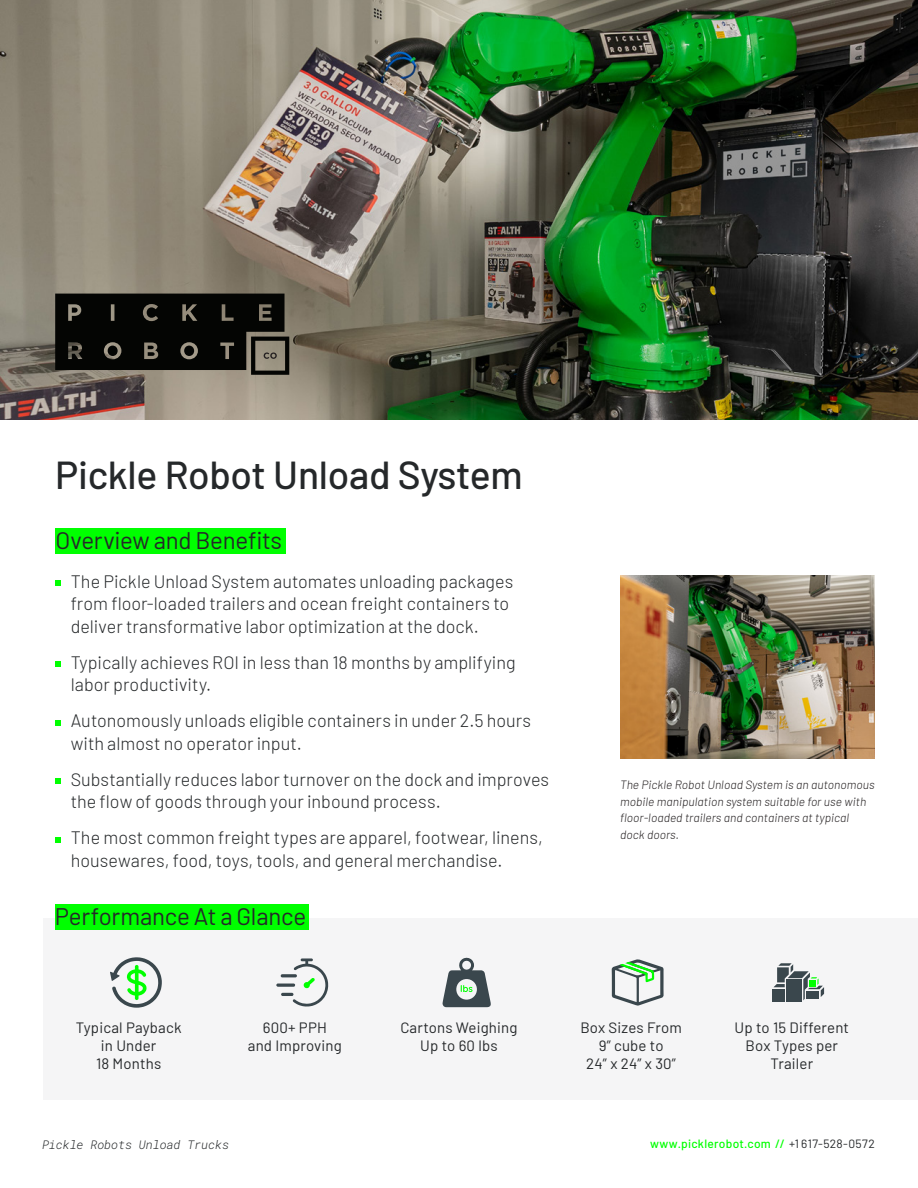
<style>
.page{position:relative;width:918px;height:1188px;background:#fff}
.page>*{position:absolute;margin:0;border:0;box-sizing:border-box;transform-origin:0 0}
.t1{font:500 39px "Barlow";letter-spacing:-.005em;color:#25282a}
.H2{font:24px "Barlow";letter-spacing:-.01em;color:#25282a}
.Body_Text_-_grey{font:300 18px/22.5px "Barlow";color:#25282a}
.Table_body1{font:15px/18px "Barlow";letter-spacing:.01em;color:#25282a;text-align:center}
.TABLE_body2{font:15px/18px "Barlow";letter-spacing:.01em;color:#25282a;text-align:center}
.Image_Caption{font:italic 300 12px/16.5px "Barlow";letter-spacing:.005em;color:#231f20}
.Body_Text_-_grey-2{font:500 12px "Barlow";letter-spacing:.02em;color:#0f0}
.t2{font:italic 300 12px "Roboto Mono";letter-spacing:-.01em;color:#25282a}
.s1{font-weight:400;color:#25282a}
</style>
<div class="page">
<div style="left:55px;top:528px;width:230px;height:26px;background:#0f0"></div>
<div style="left:43px;top:918px;width:875px;height:182px;background:#f5f5f6"></div>
<svg style="left:55px;top:580px;width:6px;height:6px"></svg>
<svg style="left:55px;top:661px;width:6px;height:6px"></svg>
<svg style="left:55px;top:720px;width:6px;height:6px"></svg>
<svg style="left:55px;top:778px;width:6px;height:6px"></svg>
<svg style="left:55px;top:837px;width:6px;height:6px"></svg>
<div style="left:55px;top:904px;width:254px;height:26px;background:#0f0"></div>
<svg style="left:110px;top:957px;width:52px;height:51px"></svg>
<svg style="left:276px;top:958px;width:52px;height:49px"></svg>
<svg style="left:443px;top:957px;width:48px;height:50px"></svg>
<div style="left:786px;top:980px;width:16px;height:22px;background:#3a474d"></div>
<div style="left:772px;top:989px;width:13px;height:13px;background:#3a474d"></div>
<svg style="left:773px;top:963px;width:51px;height:37px"></svg>
<svg style="left:612px;top:959px;width:52px;height:47px"></svg>
<img style="left:620px;top:575px;width:255px;height:184px">
<img style="left:0;top:0;width:918px;height:419px">
<svg style="left:55px;top:294px;width:234px;height:81px;background:#21201b"></svg>
<div style="left:184px;top:346px;width:10px;height:10px;background:#040503;border-radius:5px"></div>
<h1 class="t1" style="left:55px;top:446px;width:469px">Pickle Robot Unload System</h1>
<p class="H2" style="left:55px;top:523px;width:228px">Overview and Benefits</p>
<p class="Body_Text_-_grey" style="left:71px;top:568px;width:444px">The Pickle Unload System automates unloading packages from floor-loaded trailers and ocean freight containers to deliver transformative labor optimization at the dock.</p>
<p class="Body_Text_-_grey" style="left:71px;top:649px;width:447px">Typically achieves ROI in less than 18 months by amplifying labor productivity.</p>
<p class="Body_Text_-_grey" style="left:71px;top:708px;width:462px">Autonomously unloads eligible containers in under 2.5 hours with almost no operator input.</p>
<p class="Body_Text_-_grey" style="left:71px;top:766px;width:480px">Substantially reduces labor turnover on the dock and improves the flow of goods through your inbound process.</p>
<p class="Body_Text_-_grey" style="left:71px;top:825px;width:474px">The most common freight types are apparel, footwear, linens, housewares, food, toys, tools, and general merchandise.</p>
<p class="H2" style="left:55px;top:899px;width:253px">Performance At a Glance</p>
<p class="Image_Caption" style="left:620px;top:776px;width:256px">The Pickle Robot Unload System is an autonomous mobile manipulation system suitable for use with floor-loaded trailers and containers at typical dock doors.</p>
<p class="TABLE_body2" style="left:76px;top:1018px;width:107px">Typical Payback in Under<br>18 Months</p>
<p class="TABLE_body2" style="left:248px;top:1018px;width:95px">600+ PPH<br>and Improving</p>
<p class="Table_body1" style="left:400px;top:1018px;width:119px">Cartons Weighing<br>Up to 60 lbs</p>
<p class="Table_body1" style="left:580px;top:1018px;width:103px">Box Sizes From<br>9” cube to<br>24” x 24” x 30”</p>
<p class="Table_body1" style="left:735px;top:1018px;width:116px">Up to 15 Different<br>Box Types per<br>Trailer</p>
<p class="t2" style="left:42px;top:1137px;width:189px">Pickle Robots Unload Trucks</p>
<p class="Body_Text_-_grey-2" style="left:650px;top:1135px;width:226px">www.picklerobot.com // <span class="s1">+1 617-528-0572</span></p>
</div>
